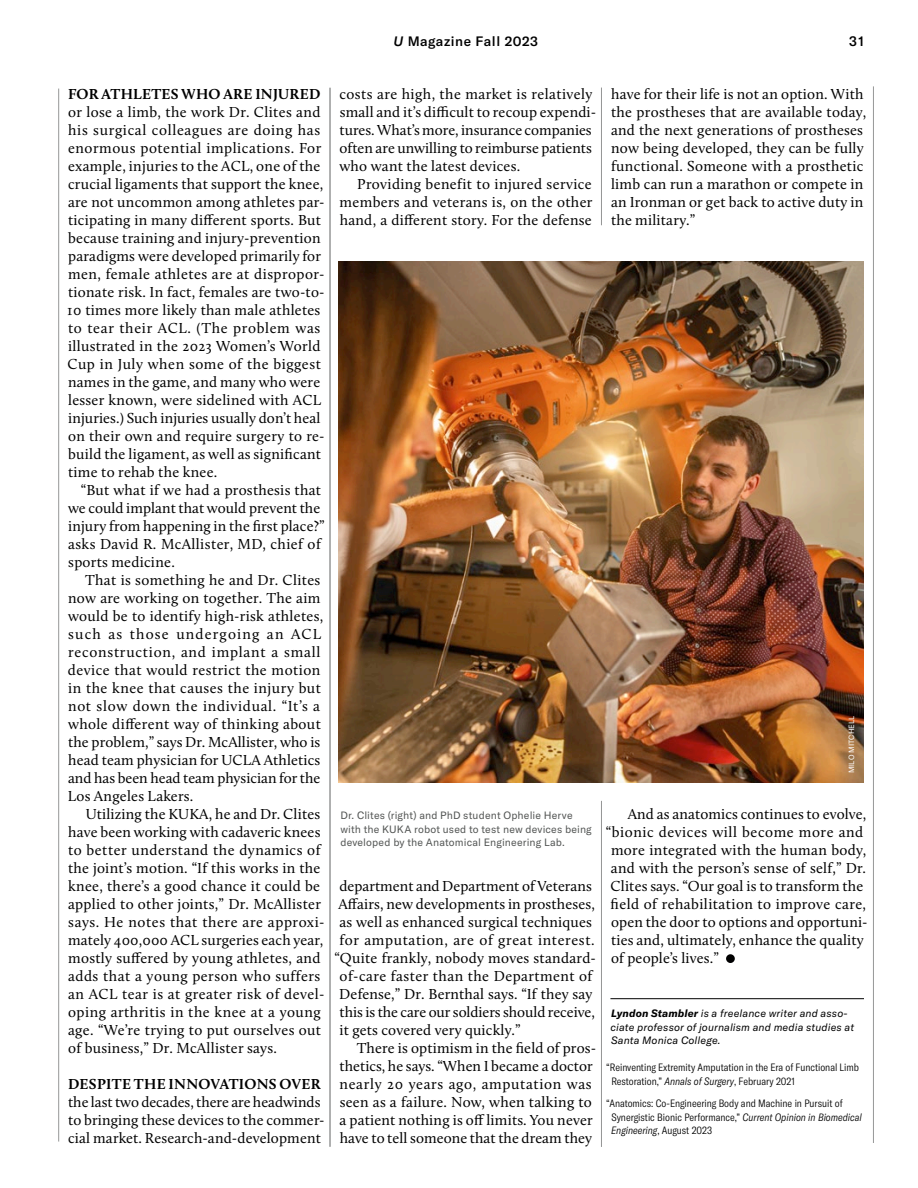
<style>
.page{position:relative;width:918px;height:1188px;background:#fff}
.page>*{position:absolute;margin:0;border:0;box-sizing:border-box;transform-origin:0 0}
.t1{font:15px/18px "Calluna";letter-spacing:.015em;color:#000001}
.t2{font:15px "Calluna";letter-spacing:.04em;color:#000001}
.t3{font:700 15px "Calluna";letter-spacing:.02em;color:#000001}
.t4{font:15px "Calluna";letter-spacing:-.005em;color:#000001}
.t5{font:15px "Calluna";letter-spacing:.035em;color:#000001}
.t6{font:500 13.5px "GT America";letter-spacing:.04em;color:#000001}
.t7{font:300 condensed 10.5px/13.5px "GT America";color:#000001}
.t8{font:10.5px/13.5px "GT America";letter-spacing:.015em;color:#535554}
.t9{font:italic 10.5px/13.5px "GT America";letter-spacing:.01em;color:#000001}
.t10{font:7.5px "GT America";letter-spacing:.005em;color:#fff}
.s1{font-style:italic}
.s2{font-weight:700}
</style>
<div class="page">
<hr style="left:873px;top:86px;width:1px;height:1057px;background:#969797">
<hr style="left:58px;top:89px;width:1px;height:1053px;background:#969797">
<hr style="left:610px;top:998px;width:254px;height:1px;background:#000001">
<div style="left:726px;top:954px;width:9px;height:9px;background:#000001;border-radius:50%"></div>
<hr style="left:330px;top:88px;width:1px;height:1059px;background:#969797">
<hr style="left:601px;top:88px;width:1px;height:137px;background:#969797">
<hr style="left:601px;top:801px;width:1px;height:346px;background:#969797">
<img style="left:339px;top:261px;width:525px;height:522px">
<p class="t6" style="left:393px;top:34px;width:146px"><span class="s1">U</span> Magazine Fall 2023</p>
<p class="t6" style="left:849px;top:34px;width:16px">31</p>
<p class="t3" style="left:68px;top:85px;width:254px">FOR ATHLETES WHO ARE INJURED</p>
<p class="t1" style="left:67px;top:103px;width:259px">or lose a limb, the work Dr. Clites and his surgical colleagues are doing has enormous potential implications. For example, injuries to the ACL, one of the crucial ligaments that support the knee, are not uncommon among athletes par&shy;ticipating in many different sports. But because training and injury-prevention paradigms were developed primarily for men, female athletes are at dispropor&shy;tionate risk. In fact, females are two-to-10 times more likely than male athletes to tear their ACL. (The problem was illustrated in the 2023 Women’s World Cup in July when some of the biggest names in the game, and many who were lesser known, were sidelined with ACL injuries.) Such injuries usually don’t heal on their own and require surgery to re&shy;build the ligament, as well as significant time to rehab the knee.</p>
<p class="t1" style="left:68px;top:481px;width:258px;text-indent:13px">“But what if we had a prosthesis that we could implant that would prevent the injury from happening in the first place?” asks David R. McAllister, MD, chief of sports medicine.</p>
<p class="t1" style="left:68px;top:571px;width:257px;text-indent:17px">That is something he and Dr. Clites now are working on together. The aim would be to identify high-risk athletes, such as those undergoing an ACL reconstruction, and implant a small device that would restrict the motion in the knee that causes the injury but not slow down the individual. “It’s a whole different way of thinking about the problem,” says Dr. McAllister, who is head team physician for UCLA Athletics and has been head team physician for the Los Angeles Lakers.</p>
<p class="t1" style="left:68px;top:805px;width:258px;text-indent:18px">Utilizing the KUKA, he and Dr. Clites have been working with cadaveric knees to better understand the dynamics of the joint’s motion. “If this works in the knee, there’s a good chance it could be applied to other joints,” Dr. McAllister says. He notes that there are approxi&shy;mately 400,000 ACL surgeries each year, mostly suffered by young athletes, and adds that a young person who suffers an ACL tear is at greater risk of devel&shy;oping arthritis in the knee at a young age. “We’re trying to put ourselves out of business,” Dr. McAllister says.</p>
<p class="t3" style="left:68px;top:1075px;width:254px">DESPITE THE INNOVATIONS OVER</p>
<p class="t1" style="left:68px;top:1093px;width:258px">the last two decades, there are headwinds to bringing these devices to the commer&shy;cial market. Research-and-development</p>
<p class="t1" style="left:340px;top:85px;width:258px">costs are high, the market is relatively small and it’s difficult to recoup expendi&shy;tures. What’s more, insurance companies often are unwilling to reimburse patients who want the latest devices.</p>
<p class="t1" style="left:340px;top:175px;width:254px;text-align:justify;text-indent:18px">Providing benefit to injured service members and veterans is, on the other hand, a different story. For the defense</p>
<p class="t8" style="left:340px;top:809px;width:253px">Dr. Clites (right) and PhD student Ophelie Herve with the KUKA robot used to test new devices being developed by the Anatomical Engineering Lab.</p>
<p class="t1" style="left:339px;top:877px;width:254px">department and Department of Veterans</p>
<p class="t1" style="left:338px;top:895px;width:258px">Affairs, new developments in prostheses,</p>
<p class="t1" style="left:340px;top:913px;width:254px">as well as enhanced surgical techniques</p>
<p class="t2" style="left:340px;top:931px;width:257px">for amputation, are of great interest.</p>
<p class="t1" style="left:334px;top:949px;width:263px">“Quite frankly, nobody moves standard-</p>
<p class="t1" style="left:340px;top:967px;width:254px">of-care faster than the Department of</p>
<p class="t1" style="left:339px;top:985px;width:255px">Defense,” Dr. Bernthal says. “If they say</p>
<p class="t4" style="left:340px;top:1003px;width:257px">this is the care our soldiers should receive,</p>
<p class="t1" style="left:340px;top:1021px;width:182px">it gets covered very quickly.”</p>
<p class="t1" style="left:357px;top:1039px;width:241px">There is optimism in the field of pros-</p>
<p class="t1" style="left:340px;top:1057px;width:255px">thetics, he says. “When I became a doctor</p>
<p class="t2" style="left:340px;top:1075px;width:254px">nearly 20 years ago, amputation was</p>
<p class="t1" style="left:340px;top:1093px;width:254px">seen as a failure. Now, when talking to</p>
<p class="t1" style="left:340px;top:1111px;width:255px">a patient nothing is off limits. You never</p>
<p class="t1" style="left:340px;top:1129px;width:254px">have to tell someone that the dream they</p>
<p class="t1" style="left:611px;top:85px;width:257px">have for their life is not an option. With the prostheses that are available today, and the next generations of prostheses now being developed, they can be fully functional. Someone with a prosthetic limb can run a marathon or compete in an Ironman or get back to active duty in the military.”</p>
<p class="t10" style="left:847px;top:773px;width:59px;rotate:-90deg">MILO MITCHELL</p>
<p class="t1" style="left:628px;top:805px;width:240px">And as anatomics continues to evolve,</p>
<p class="t5" style="left:606px;top:823px;width:259px">“bionic devices will become more and</p>
<p class="t1" style="left:611px;top:841px;width:257px">more integrated with the human body,</p>
<p class="t1" style="left:611px;top:859px;width:257px">and with the person’s sense of self,” Dr.</p>
<p class="t1" style="left:611px;top:877px;width:254px">Clites says. “Our goal is to transform the</p>
<p class="t1" style="left:611px;top:895px;width:257px">field of rehabilitation to improve care,</p>
<p class="t1" style="left:611px;top:913px;width:258px">open the door to options and opportuni-</p>
<p class="t1" style="left:611px;top:931px;width:254px">ties and, ultimately, enhance the quality</p>
<p class="t1" style="left:611px;top:949px;width:109px">of people’s lives.”</p>
<p class="t9" style="left:611px;top:1007px;width:245px"><span class="s2">Lyndon Stambler</span> is a freelance writer and asso&shy;ciate professor of journalism and media studies at<br>Santa Monica College.</p>
<p class="t7" style="left:611px;top:1061px;width:249px;text-indent:-5px">“Reinventing Extremity Amputation in the Era of Functional Limb<br>Restoration,” <span class="s1">Annals of Surgery</span>, February 2021</p>
<p class="t7" style="left:611px;top:1097px;width:252px;text-indent:-5px">“Anatomics: Co-Engineering Body and Machine in Pursuit of<br>Synergistic Bionic Performance,” <span class="s1">Current Opinion in Biomedical<br>Engineering</span>, August 2023</p>
</div>
